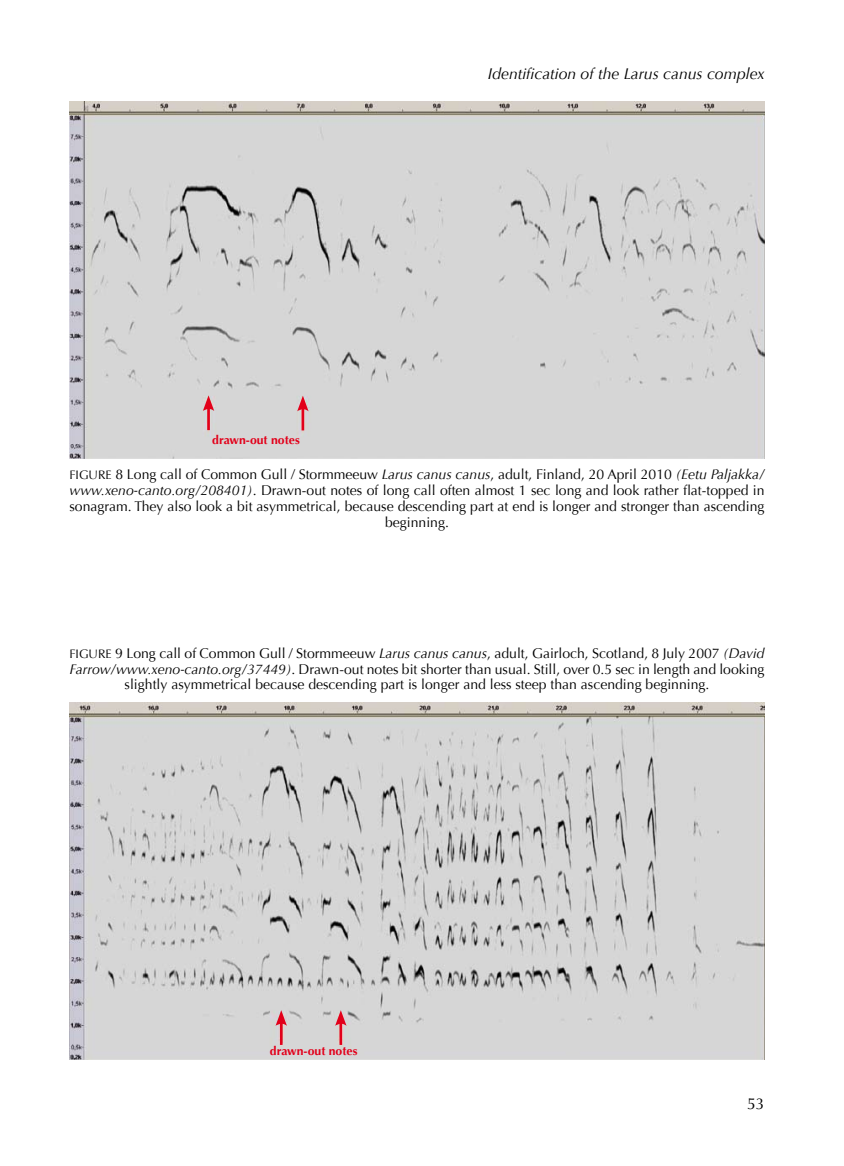
<style>
.page{position:relative;width:844px;height:1166px;background:#fff}
.page>*{position:absolute;margin:0;border:0;box-sizing:border-box;transform-origin:0 0}
.Normaal{font:italic 15.75px "Optima";color:#000}
.t1{font:15.75px "Optima";color:#000}
.Normaal-2{font:14px "Optima";color:#000}
.Normaal-3{font:700 12.25px "Optima";color:#e2001a}
.Normaal-4{font:12.25px "Optima";color:#000}
.s1{font-style:italic}
</style>
<div class="page">
<img style="left:69px;top:102px;width:695px;height:357px">
<hr style="left:207px;top:406px;width:3px;height:24px;background:#e2001a">
<svg style="left:203px;top:395px;width:11px;height:16px"></svg>
<hr style="left:301px;top:406px;width:3px;height:24px;background:#e2001a">
<svg style="left:297px;top:396px;width:11px;height:15px"></svg>
<img style="left:69px;top:702px;width:695px;height:357px">
<hr style="left:280px;top:1021px;width:2px;height:24px;background:#e2001a">
<svg style="left:275px;top:1010px;width:12px;height:16px"></svg>
<hr style="left:339px;top:1021px;width:3px;height:24px;background:#e2001a">
<svg style="left:335px;top:1010px;width:11px;height:16px"></svg>
<p class="Normaal-3" style="left:212px;top:432px;width:89px">drawn-out notes</p>
<p class="Normaal" style="left:487px;top:64px;width:278px">Identification of the Larus canus complex</p>
<p class="Normaal-4" style="left:69px;top:468px;width:15px">Figure</p>
<p class="Normaal-2" style="left:115px;top:466px;width:650px">8 Long call of Common Gull / Stormmeeuw <span class="s1">Larus canus canus</span>, adult, Finland, 20 April 2010 <span class="s1">(Eetu Paljakka/</span></p>
<p class="Normaal-2" style="left:69px;top:482px;width:696px"><span class="s1">www.xeno-canto.org/208401)</span>. Drawn-out notes of long call often almost 1 sec long and look rather flat-topped in</p>
<p class="Normaal-2" style="left:69px;top:498px;width:696px">sonagram. They also look a bit asymmetrical, because descending part at end is longer and stronger than ascending</p>
<p class="Normaal-2" style="left:385px;top:514px;width:65px">beginning.</p>
<p class="Normaal-4" style="left:69px;top:647px;width:15px">Figure</p>
<p class="Normaal-2" style="left:115px;top:645px;width:650px">9 Long call of Common Gull / Stormmeeuw <span class="s1">Larus canus canus</span>, adult, Gairloch, Scotland, 8 July 2007 <span class="s1">(David</span></p>
<p class="Normaal-2" style="left:69px;top:661px;width:696px"><span class="s1">Farrow/www.xeno-canto.org/37449)</span>. Drawn-out notes bit shorter than usual. Still, over 0.5 sec in length and looking</p>
<p class="Normaal-2" style="left:125px;top:676px;width:586px">slightly asymmetrical because descending part is longer and less steep than ascending beginning.</p>
<p class="Normaal-3" style="left:270px;top:1044px;width:89px">drawn-out notes</p>
<p class="t1" style="left:746px;top:1094px;width:19px">53</p>
</div>
